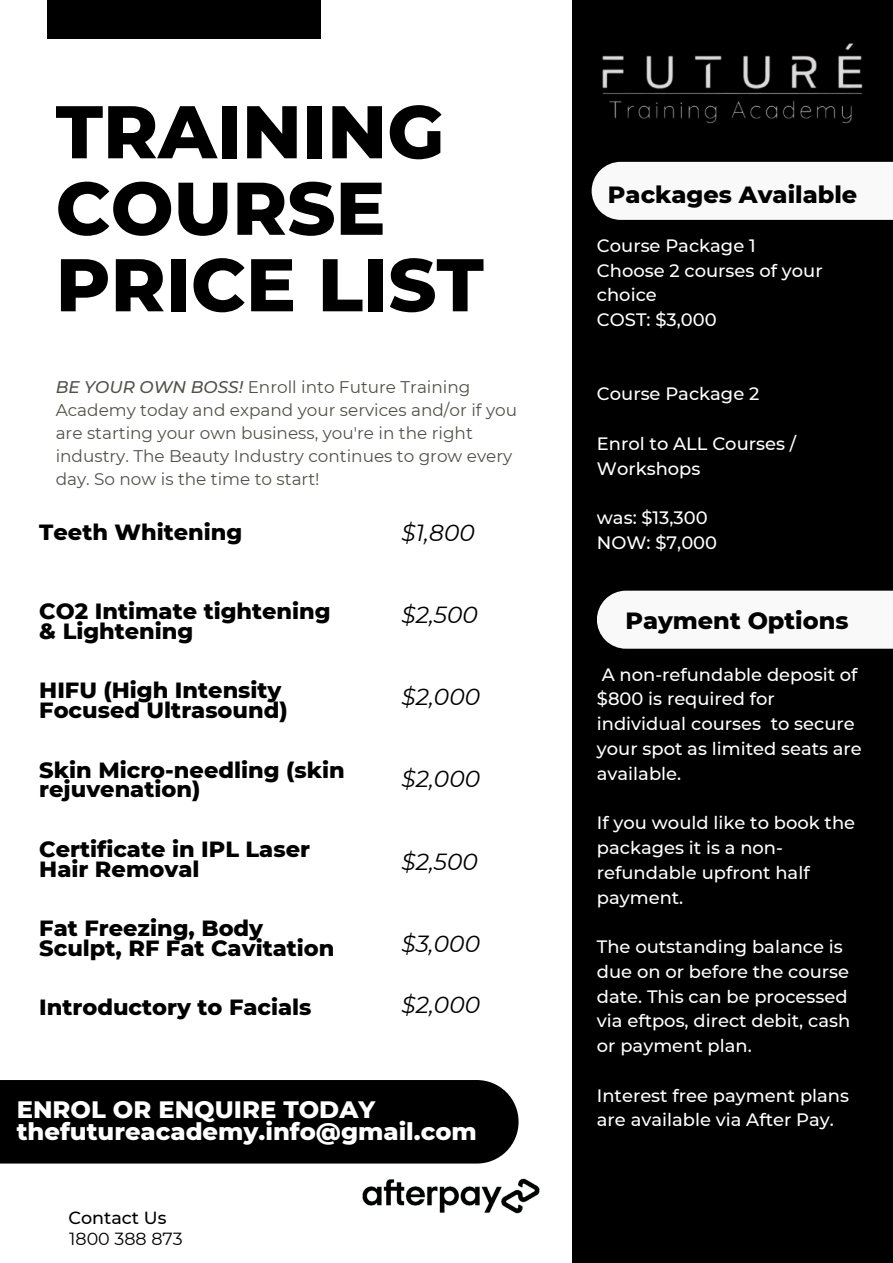
<style>
.page{position:relative;width:893px;height:1263px;background:#fff}
.page>*{position:absolute;margin:0;border:0;box-sizing:border-box;transform-origin:0 0}
.t1{font:800 74.47px "Montserrat";color:#000}
.t2{font:800 24.22px "Montserrat";color:#fff}
.t3{font:800 23.92px "Montserrat";color:#000}
.t4{font:italic 23.25px "Montserrat";color:#000}
.t5{font:800 22.42px/19.8px "Montserrat";color:#000}
.t6{font:500 17.92px/24.8px "Montserrat";color:#fff}
.t7{font:17.55px "Montserrat";color:#000}
.t8{font:500 17.55px "Montserrat";color:#000}
.t9{font:16.88px/23.1px "Montserrat";color:#525149}
.s1{font-weight:500;font-style:italic}
</style>
<div class="page">
<div style="left:572px;top:0;width:321px;height:1263px;background:#000"></div>
<div style="left:0;top:1080px;width:518px;height:83px;background:#000"></div>
<div style="left:48px;top:0;width:273px;height:39px;background:#000"></div>
<img style="left:602px;top:43px;width:291px;height:119px">
<div style="left:591px;top:162px;width:302px;height:58px;background:#f9f9f9"></div>
<div style="left:597px;top:591px;width:296px;height:58px;background:#f9f9f9"></div>
<img style="left:330px;top:1154px;width:210px;height:60px">
<p class="t1" style="left:56px;top:86px;width:390px">TRAINING</p>
<p class="t1" style="left:56px;top:163px;width:331px">COURSE</p>
<p class="t1" style="left:56px;top:239px;width:429px">PRICE LIST</p>
<p class="t9" style="left:56px;top:375px;width:463px"><span class="s1">BE YOUR OWN BOSS!</span> Enroll into Future Training Academy today and expand your services and/or if you are starting your own business, you're in the right industry. The Beauty Industry continues to grow every day. So now is the time to start!</p>
<p class="t5" style="left:39px;top:522px;width:205px">Teeth Whitening</p>
<p class="t5" style="left:39px;top:601px;width:293px">CO2 Intimate tightening &amp; Lightening</p>
<p class="t5" style="left:39px;top:680px;width:250px">HIFU (High Intensity<br>Focused Ultrasound)</p>
<p class="t5" style="left:39px;top:760px;width:307px">Skin Micro-needling (skin rejuvenation)</p>
<p class="t5" style="left:39px;top:839px;width:272px">Certificate in IPL Laser<br>Hair Removal</p>
<p class="t5" style="left:39px;top:918px;width:297px">Fat Freezing, Body<br>Sculpt, RF Fat Cavitation</p>
<p class="t5" style="left:39px;top:997px;width:274px">Introductory to Facials</p>
<p class="t4" style="left:401px;top:518px;width:75px">$1,800</p>
<p class="t4" style="left:401px;top:600px;width:78px">$2,500</p>
<p class="t4" style="left:401px;top:683px;width:80px">$2,000</p>
<p class="t4" style="left:401px;top:765px;width:80px">$2,000</p>
<p class="t4" style="left:401px;top:847px;width:78px">$2,500</p>
<p class="t4" style="left:401px;top:929px;width:80px">$3,000</p>
<p class="t4" style="left:401px;top:991px;width:80px">$2,000</p>
<p class="t2" style="left:17px;top:1095px;width:360px">ENROL OR ENQUIRE TODAY</p>
<p class="t2" style="left:17px;top:1116px;width:461px">thefutureacademy.info@gmail.com</p>
<p class="t8" style="left:68px;top:1207px;width:100px">Contact Us</p>
<p class="t7" style="left:69px;top:1227px;width:115px">1800 388 873</p>
<p class="t3" style="left:608px;top:180px;width:251px">Packages Available</p>
<p class="t6" style="left:597px;top:233px;width:160px">Course Package 1</p>
<p class="t6" style="left:597px;top:258px;width:227px">Choose 2 courses of your choice</p>
<p class="t6" style="left:597px;top:307px;width:121px">COST: $3,000</p>
<p class="t6" style="left:597px;top:382px;width:164px">Course Package 2</p>
<p class="t6" style="left:597px;top:431px;width:201px">Enrol to ALL Courses /<br>Workshops</p>
<p class="t6" style="left:597px;top:505px;width:112px">was: $13,300</p>
<p class="t6" style="left:597px;top:530px;width:122px">NOW: $7,000</p>
<p class="t3" style="left:625px;top:606px;width:225px">Payment Options</p>
<p class="t6" style="left:597px;top:662px;width:266px">A non-refundable deposit of $800 is required for individual courses to secure your spot as limited seats are available.</p>
<p class="t6" style="left:597px;top:810px;width:260px">If you would like to book the packages it is a non&shy;refundable upfront half payment.</p>
<p class="t6" style="left:597px;top:934px;width:255px">The outstanding balance is due on or before the course date. This can be processed via eftpos, direct debit, cash or payment plan.</p>
<p class="t6" style="left:597px;top:1083px;width:254px">Interest free payment plans are available via After Pay.</p>
</div>
